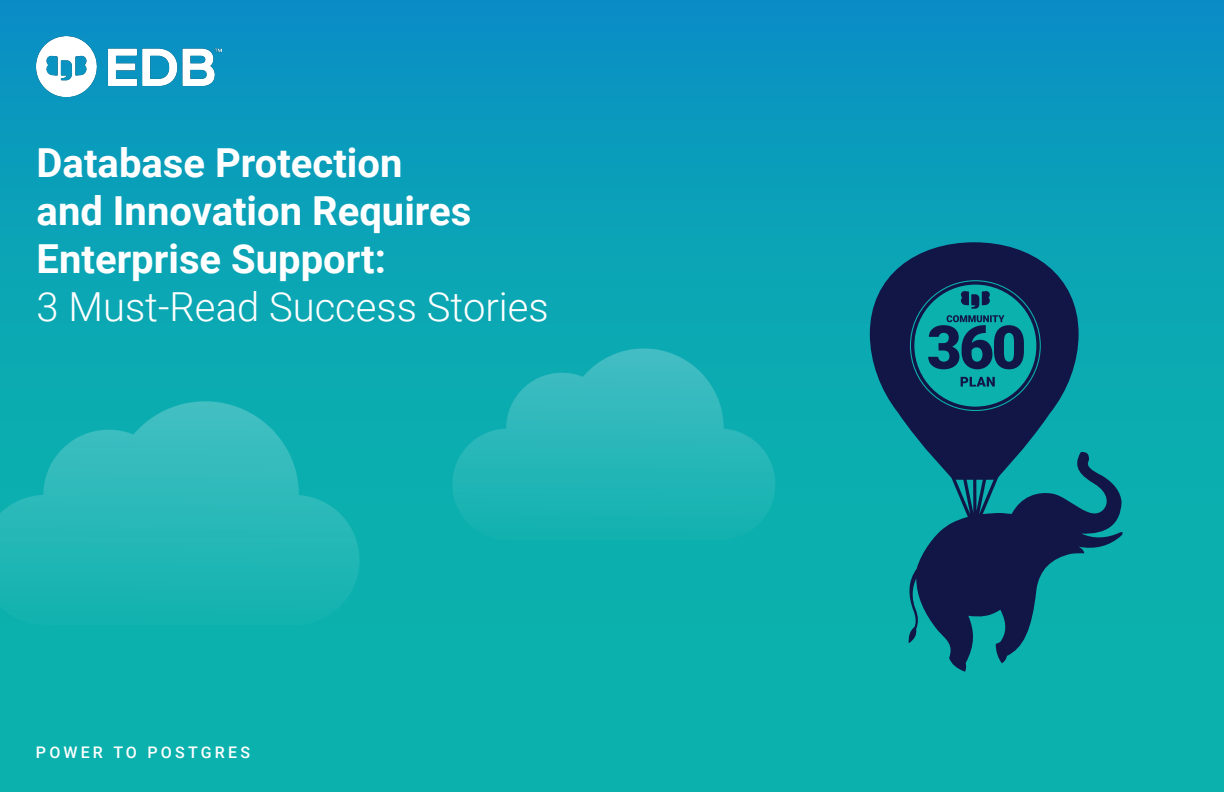
<style>
.page{position:relative;width:1224px;height:792px;background:#fff}
.page>*{position:absolute;margin:0;border:0;box-sizing:border-box;transform-origin:0 0}
.t1{font:700 40px/48px "Roboto";color:#fff}
.t2{font:300 40px "Roboto";color:#fff}
.t3{font:500 16px "Roboto";letter-spacing:.205em;color:#fff}
</style>
<div class="page">
<div style="left:0;top:0;width:1224px;height:792px;background:linear-gradient(to bottom,#0a96c0,#0bb8a8)"></div>
<img style="left:0;top:313px;width:371px;height:402px">
<img style="left:442px;top:273px;width:343px;height:343px">
<svg style="left:907px;top:448px;width:217px;height:224px;fill:#0baead"></svg>
<svg style="left:870px;top:242px;width:209px;height:238px;fill:#121646"></svg>
<svg style="left:914px;top:285px;width:122px;height:122px"></svg>
<img style="left:37px;top:37px;width:184px;height:60px">
<p class="t1" style="left:37px;top:137px;width:436px">Database Protection and Innovation Requires<br>Enterprise Support:</p>
<p class="t2" style="left:37px;top:279px;width:514px">3 Must-Read Success Stories</p>
<p class="t3" style="left:36px;top:741px;width:216px">POWER TO POSTGRES</p>
</div>
